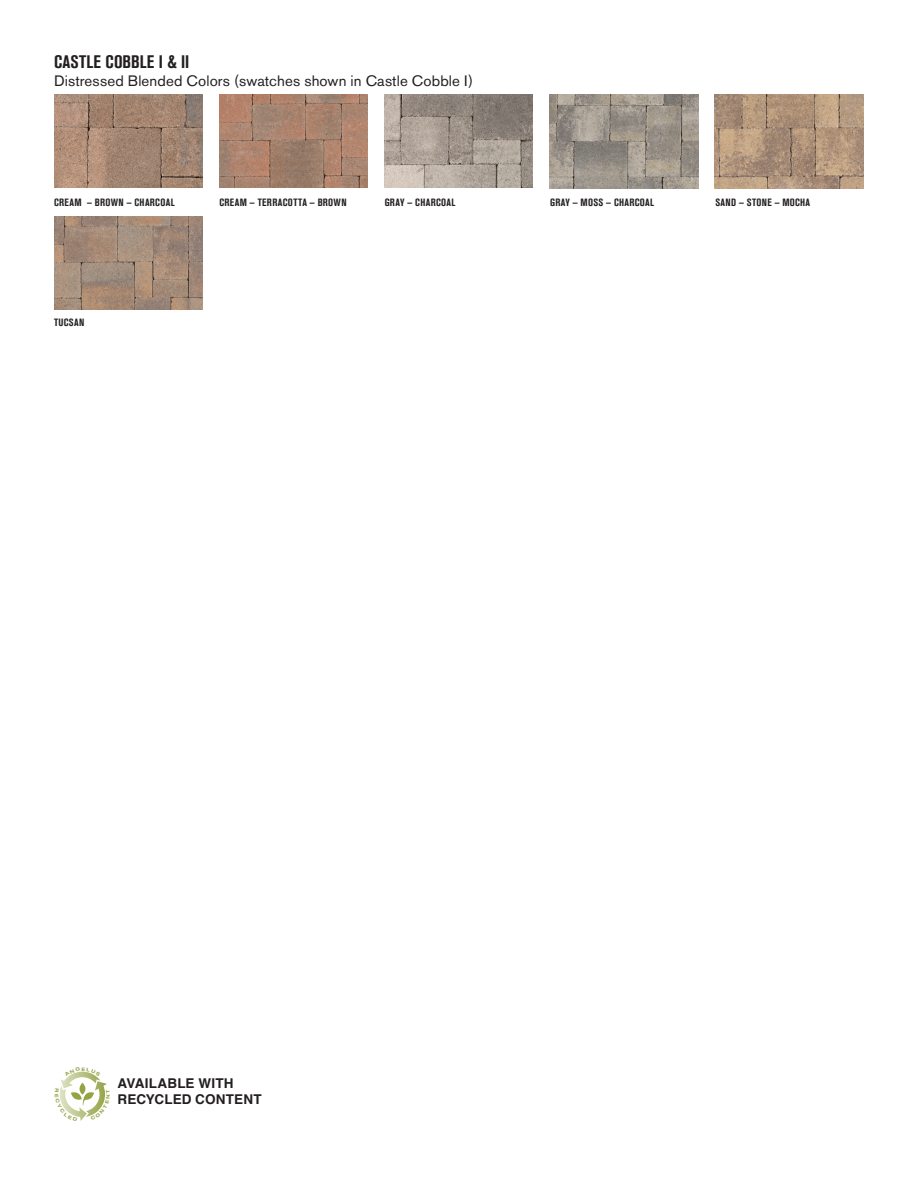
<style>
.page{position:relative;width:918px;height:1188px;background:#fff}
.page>*{position:absolute;margin:0;border:0;box-sizing:border-box;transform-origin:0 0}
.t1{font:700 condensed 18px "Akzidenz Grotesk BE";letter-spacing:.01em;color:#231f20}
.t2{font:15px "Akzidenz Grotesk BE";letter-spacing:.01em;color:#231f20}
.t3{font:700 13.5px "Helvetica";letter-spacing:.01em;color:#231f20}
.t4{font:700 condensed 10.5px "Akzidenz Grotesk BE";letter-spacing:.03em;color:#231f20}
</style>
<div class="page">
<img style="left:384px;top:94px;width:149px;height:94px">
<img style="left:550px;top:95px;width:148px;height:93px">
<img style="left:715px;top:95px;width:148px;height:93px">
<img style="left:54px;top:94px;width:148px;height:94px">
<img style="left:219px;top:94px;width:149px;height:94px">
<img style="left:54px;top:216px;width:148px;height:93px">
<svg style="left:59px;top:1071px;width:48px;height:50px"></svg>
<p class="t1" style="left:54px;top:51px;width:137px">CASTLE COBBLE I &amp; II</p>
<p class="t2" style="left:54px;top:71px;width:421px">Distressed Blended Colors (swatches shown in Castle Cobble I)</p>
<p class="t4" style="left:54px;top:196px;width:122px">CREAM — BROWN — CHARCOAL</p>
<p class="t4" style="left:219px;top:196px;width:129px">CREAM — TERRACOTTA — BROWN</p>
<p class="t4" style="left:385px;top:196px;width:72px">GRAY — CHARCOAL</p>
<p class="t4" style="left:550px;top:196px;width:105px">GRAY — MOSS — CHARCOAL</p>
<p class="t4" style="left:716px;top:196px;width:96px">SAND — STONE — MOCHA</p>
<p class="t4" style="left:54px;top:316px;width:32px">TUCSAN</p>
<p class="t3" style="left:118px;top:1072px;width:118px">AVAILABLE WITH</p>
<p class="t3" style="left:118px;top:1088px;width:146px">RECYCLED CONTENT</p>
</div>
